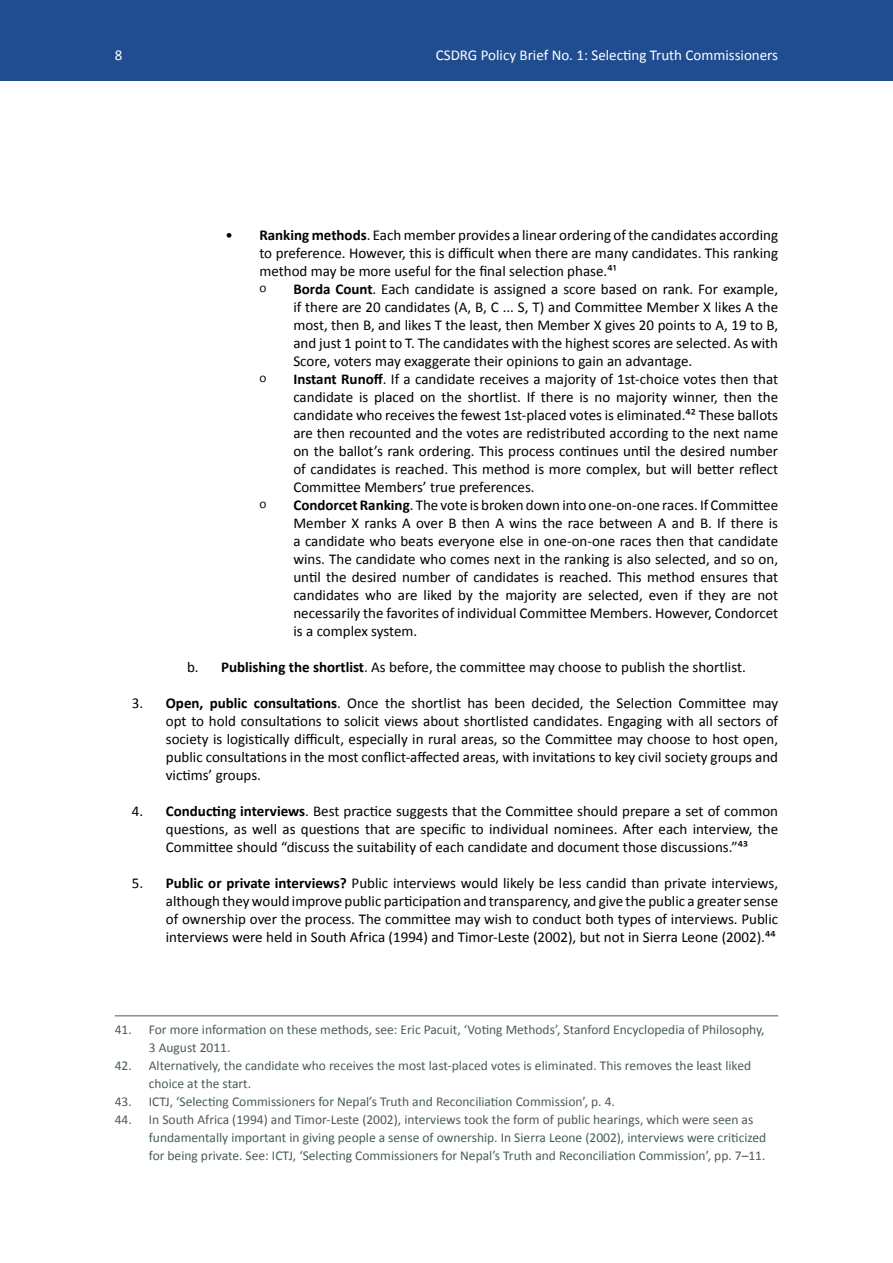
<style>
.page{position:relative;width:893px;height:1263px;background:#fff}
.page>*{position:absolute;margin:0;border:0;box-sizing:border-box;transform-origin:0 0}
.t1{font:15px/18px "Calibri";color:#000;text-align:justify}
.t2{font:15px "Calibri";color:#fff}
.t3{font:13.5px/18px "Calibri";color:#4a5c56}
.t4{font:12px "Calibri";color:#000}
.s1{font-weight:700}
</style>
<div class="page">
<div style="left:0;top:0;width:893px;height:81px;background:#1f4d8f"></div>
<hr style="left:115px;top:1015px;width:663px;height:1px;background:#4a5c56">
<p class="t2" style="left:115px;top:45px;width:9px">8</p>
<p class="t2" style="left:436px;top:45px;width:344px">CSDRG Policy Brief No. 1: Selecting Truth Commissioners</p>
<p class="t1" style="left:259px;top:226px;width:520px;text-indent:-34px">• <span class="s1">Ranking methods</span>. Each member provides a linear ordering of the candidates according to preference. However, this is difficult when there are many candidates. This ranking method may be more useful for the final selection phase.41</p>
<p class="t4" style="left:259px;top:280px;width:8px">Ê</p>
<p class="t1" style="left:293px;top:280px;width:486px"><span class="s1">Borda Count</span>. Each candidate is assigned a score based on rank. For example, if there are 20 candidates (A, B, C ... S, T) and Committee Member X likes A the most, then B, and likes T the least, then Member X gives 20 points to A, 19 to B, and just 1 point to T. The candidates with the highest scores are selected. As with Score, voters may exaggerate their opinions to gain an advantage.</p>
<p class="t4" style="left:259px;top:370px;width:8px">Ê</p>
<p class="t1" style="left:293px;top:370px;width:486px"><span class="s1">Instant Runoff</span>. If a candidate receives a majority of 1st-choice votes then that candidate is placed on the shortlist. If there is no majority winner, then the candidate who receives the fewest 1st-placed votes is eliminated.42 These ballots are then recounted and the votes are redistributed according to the next name on the ballot’s rank ordering. This process continues until the desired number of candidates is reached. This method is more complex, but will better reflect Committee Members’ true preferences.</p>
<p class="t4" style="left:259px;top:496px;width:8px">Ê</p>
<p class="t1" style="left:293px;top:496px;width:486px"><span class="s1">Condorcet Ranking</span>. The vote is broken down into one-on-one races. If Committee Member X ranks A over B then A wins the race between A and B. If there is a candidate who beats everyone else in one-on-one races then that candidate wins. The candidate who comes next in the ranking is also selected, and so on, until the desired number of candidates is reached. This method ensures that candidates who are liked by the majority are selected, even if they are not necessarily the favorites of individual Committee Members. However, Condorcet is a complex system.</p>
<p class="t1" style="left:187px;top:658px;width:560px">b. <span class="s1">Publishing the shortlist</span>. As before, the committee may choose to publish the shortlist.</p>
<p class="t1" style="left:166px;top:694px;width:614px;text-indent:-34px">3. <span class="s1">Open, public consultations</span>. Once the shortlist has been decided, the Selection Committee may opt to hold consultations to solicit views about shortlisted candidates. Engaging with all sectors of society is logistically difficult, especially in rural areas, so the Committee may choose to host open, public consultations in the most conflict-affected areas, with invitations to key civil society groups and victims’ groups.</p>
<p class="t1" style="left:166px;top:802px;width:614px;text-indent:-34px">4. <span class="s1">Conducting interviews</span>. Best practice suggests that the Committee should prepare a set of common questions, as well as questions that are specific to individual nominees. After each interview, the Committee should “discuss the suitability of each candidate and document those discussions.”43</p>
<p class="t1" style="left:166px;top:874px;width:614px;text-indent:-34px">5. <span class="s1">Public or private interviews?</span> Public interviews would likely be less candid than private interviews, although they would improve public participation and transparency, and give the public a greater sense of ownership over the process. The committee may wish to conduct both types of interviews. Public interviews were held in South Africa (1994) and Timor-Leste (2002), but not in Sierra Leone (2002).44</p>
<p class="t3" style="left:149px;top:1020px;width:617px;text-indent:-34px">41. For more information on these methods, see: Eric Pacuit, ‘Voting Methods’, Stanford Encyclopedia of Philosophy,<br>3 August 2011.</p>
<p class="t3" style="left:149px;top:1056px;width:604px;text-indent:-34px">42. Alternatively, the candidate who receives the most last-placed votes is eliminated. This removes the least liked choice at the start.</p>
<p class="t3" style="left:115px;top:1092px;width:502px">43. ICTJ, ‘Selecting Commissioners for Nepal’s Truth and Reconciliation Commission’, p. 4.</p>
<p class="t3" style="left:149px;top:1110px;width:619px;text-indent:-34px">44. In South Africa (1994) and Timor-Leste (2002), interviews took the form of public hearings, which were seen as fundamentally important in giving people a sense of ownership. In Sierra Leone (2002), interviews were criticized for being private. See: ICTJ, ‘Selecting Commissioners for Nepal’s Truth and Reconciliation Commission’, pp. 7–11.</p>
</div>
